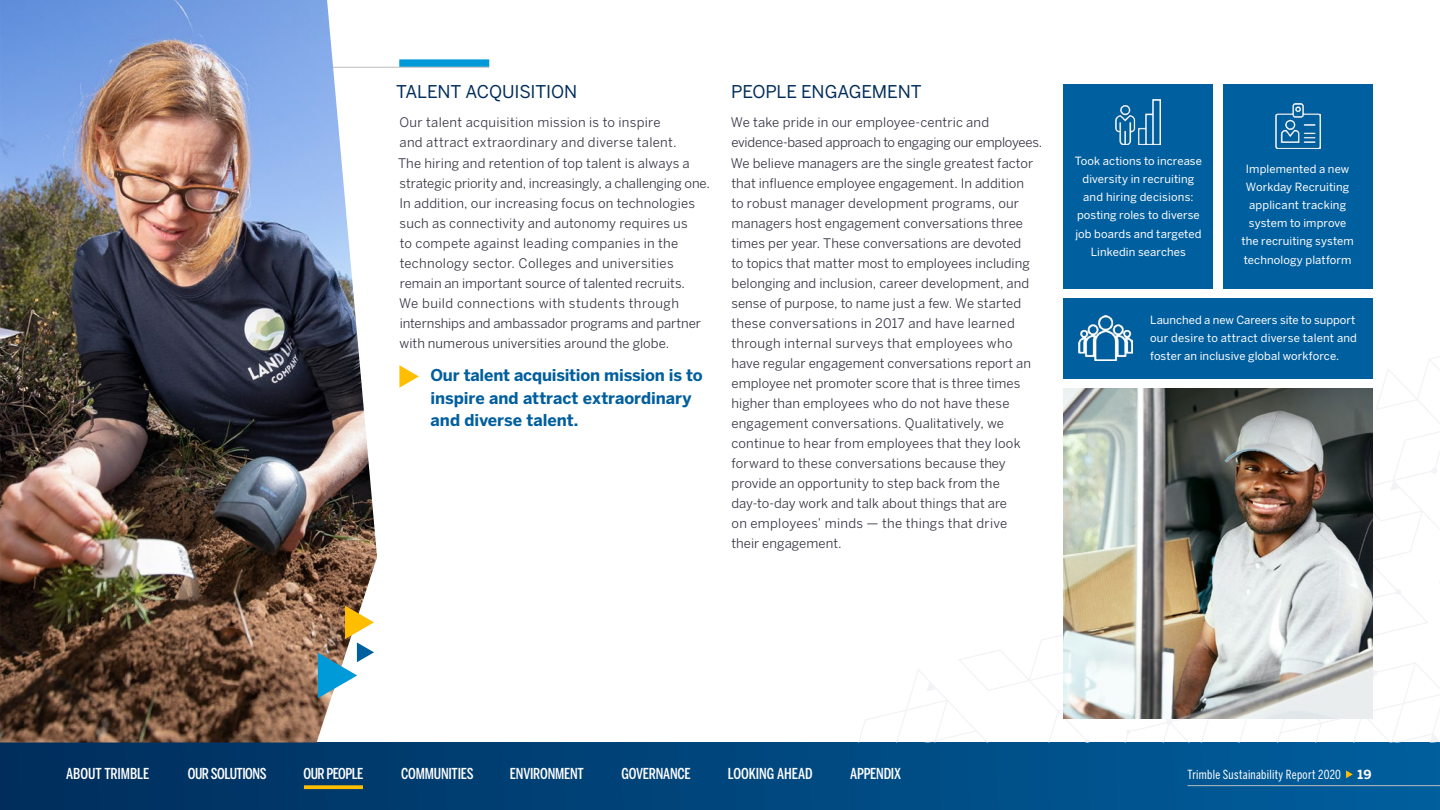
<style>
.page{position:relative;width:1440px;height:810px;background:#fff}
.page>*{position:absolute;margin:0;border:0;box-sizing:border-box;transform-origin:0 0}
.t1{font:17.5px "Benton Sans";letter-spacing:-.01em;color:#002d5b}
.t2{font:700 16.25px/22.5px "Benton Sans";letter-spacing:-.005em;color:#005f9e}
.t3{font:500 15px "Benton Sans Compressed";letter-spacing:-.015em;color:#fff}
.t4{font:500 15px "Benton Sans Compressed";letter-spacing:-.035em;color:#fff}
.t5{font:13.12px/20px "Benton Sans";letter-spacing:.005em;color:#363545}
.t6{font:12.5px "Benton Sans Compressed";letter-spacing:.025em;color:#fff}
.t7{font:700 12.5px "Benton Sans";color:#fff}
.t8{font:11.25px/18.1px "Benton Sans";letter-spacing:.01em;color:#fff;text-align:center}
</style>
<div class="page">
<div style="left:0;top:742px;width:1440px;height:68px;background:linear-gradient(to right,#002d5c,#015f9d)"></div>
<svg style="left:1346px;top:770px;width:7px;height:8px"></svg>
<hr style="left:1188px;top:785px;width:252px;height:1px;background:#bebcbd">
<svg style="left:859px;top:349px;width:581px;height:393px"></svg>
<div style="left:399px;top:59px;width:90px;height:8px;background:#009ad9"></div>
<hr style="left:331px;top:67px;width:158px;height:1px;background:#bebcbd">
<img style="left:0;top:0;width:377px;height:742px">
<svg style="left:304px;top:785px;width:59px;height:4px"></svg>
<div style="left:1063px;top:85px;width:150px;height:204px;background:#005f9e"></div>
<img style="left:1115px;top:99px;width:46px;height:45px">
<div style="left:1063px;top:298px;width:309px;height:80px;background:#005f9e"></div>
<div style="left:1223px;top:85px;width:149px;height:204px;background:#005f9e"></div>
<img style="left:1275px;top:104px;width:45px;height:44px">
<img style="left:1079px;top:315px;width:54px;height:45px">
<svg style="left:399px;top:365px;width:20px;height:23px"></svg>
<img style="left:1063px;top:389px;width:309px;height:329px">
<svg style="left:318px;top:606px;width:56px;height:92px"></svg>
<h1 class="t1" style="left:396px;top:82px;width:182px">TALENT ACQUISITION</h1>
<p class="t5" style="left:398px;top:113px;width:314px">Our talent acquisition mission is to inspire<br>and attract extraordinary and diverse talent.<br>The hiring and retention of top talent is always a strategic priority and, increasingly, a challenging one.<br>In addition, our increasing focus on technologies such as connectivity and autonomy requires us<br>to compete against leading companies in the technology sector. Colleges and universities remain an important source of talented recruits.<br>We build connections with students through internships and ambassador programs and partner with numerous universities around the globe.</p>
<p class="t2" style="left:430px;top:364px;width:274px">Our talent acquisition mission is to inspire and attract extraordinary and diverse talent.</p>
<h1 class="t1" style="left:731px;top:82px;width:192px">PEOPLE ENGAGEMENT</h1>
<p class="t5" style="left:731px;top:113px;width:313px">We take pride in our employee-centric and evidence-based approach to engaging our employees.<br>We believe managers are the single greatest factor that influence employee engagement. In addition<br>to robust manager development programs, our managers host engagement conversations three times per year. These conversations are devoted<br>to topics that matter most to employees including belonging and inclusion, career development, and sense of purpose, to name just a few. We started these conversations in 2017 and have learned through internal surveys that employees who have regular engagement conversations report an employee net promoter score that is three times higher than employees who do not have these engagement conversations. Qualitatively, we continue to hear from employees that they look forward to these conversations because they provide an opportunity to step back from the day-to-day work and talk about things that are<br>on employees’ minds — the things that drive<br>their engagement.</p>
<p class="t8" style="left:1075px;top:152px;width:129px">Took actions to increase diversity in recruiting and hiring decisions: posting roles to diverse job boards and targeted<br>Linkedin searches</p>
<p class="t8" style="left:1241px;top:160px;width:114px">Implemented a new<br>Workday Recruiting applicant tracking system to improve the recruiting system technology platform</p>
<p class="t8" style="left:1150px;top:311px;width:208px;text-align:justify">Launched a new Careers site to support our desire to attract diverse talent and foster an inclusive global workforce.</p>
<p class="t3" style="left:66px;top:764px;width:85px">ABOUT TRIMBLE</p>
<p class="t4" style="left:188px;top:764px;width:80px">OUR SOLUTIONS</p>
<p class="t4" style="left:303px;top:764px;width:61px">OUR PEOPLE</p>
<p class="t3" style="left:401px;top:764px;width:74px">COMMUNITIES</p>
<p class="t3" style="left:510px;top:764px;width:75px">ENVIRONMENT</p>
<p class="t3" style="left:622px;top:764px;width:71px">GOVERNANCE</p>
<p class="t3" style="left:728px;top:764px;width:86px">LOOKING AHEAD</p>
<p class="t3" style="left:850px;top:764px;width:52px">APPENDIX</p>
<p class="t6" style="left:1188px;top:767px;width:155px">Trimble Sustainability Report 2020</p>
<p class="t7" style="left:1358px;top:767px;width:15px">19</p>
</div>
